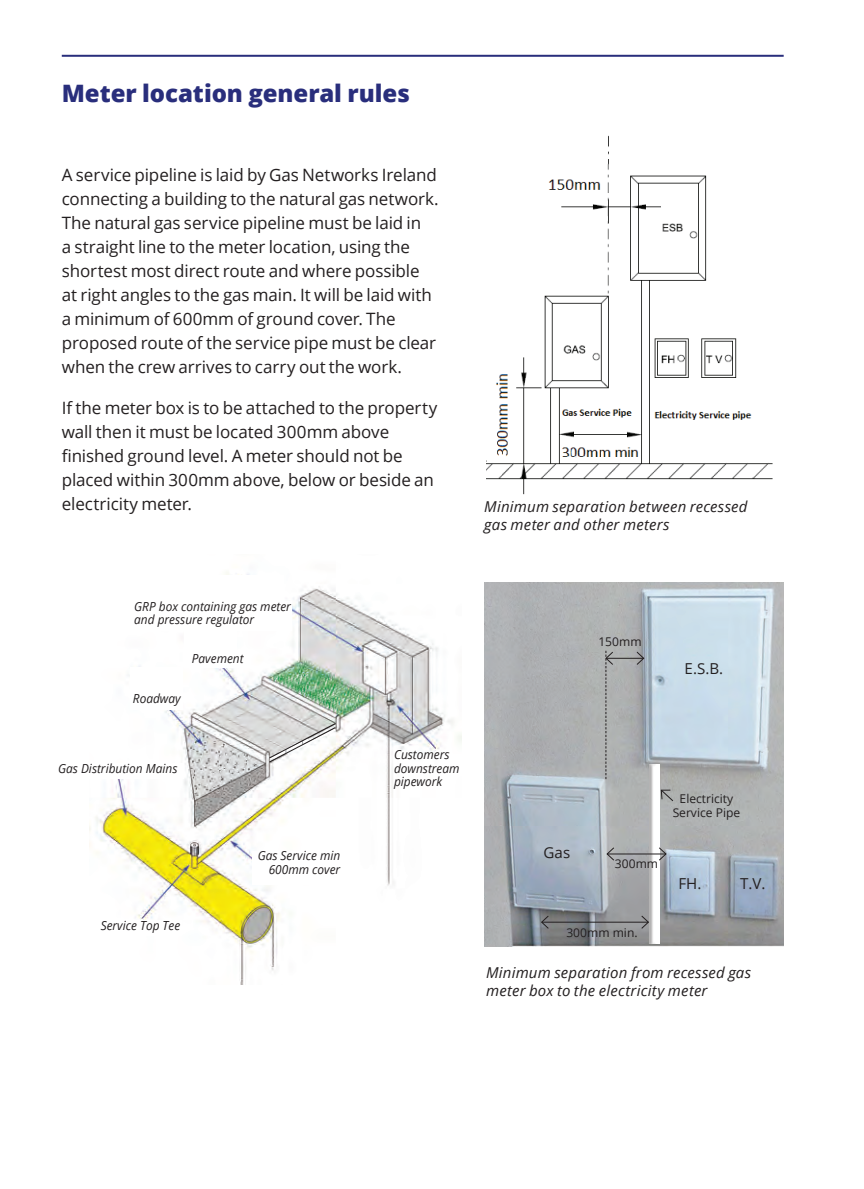
<style>
.page{position:relative;width:864px;height:1189px;background:#fff}
.page>*{position:absolute;margin:0;border:0;box-sizing:border-box;transform-origin:0 0}
.t1{font:800 24px "Open Sans";color:#292e7c}
.t2{font:17px/24px "Open Sans";letter-spacing:-.005em;color:#231f20}
.t3{font:italic 15px/18px "Open Sans";letter-spacing:.015em;color:#231f20}
.t4{font:15px "Open Sans";color:#231f20}
.t5{font:italic 12.6px/13.4px "Open Sans";color:#231f20;scale:.95 1}
.t6{font:12px/14.4px "Open Sans";color:#231f20;text-align:center}
</style>
<div class="page">
<hr style="left:62px;top:55px;width:722px;height:2px;background:#292e7c">
<img style="left:90px;top:572px;width:371px;height:412px">
<div style="left:58px;top:763px;width:125px;height:16px;background:#fff"></div>
<div style="left:101px;top:920px;width:81px;height:15px;background:#fff"></div>
<div style="left:252px;top:851px;width:88px;height:33px;background:#fff"></div>
<div style="left:130px;top:667px;width:53px;height:43px;background:#fff"></div>
<div style="left:184px;top:628px;width:52px;height:40px;background:#fff"></div>
<div style="left:192px;top:654px;width:56px;height:14px;background:#fff"></div>
<div style="left:181px;top:575px;width:102px;height:31px;background:#fff"></div>
<div style="left:134px;top:601px;width:157px;height:30px;background:#fff"></div>
<svg style="left:269px;top:723px;width:67px;height:40px"></svg>
<img style="left:486px;top:135px;width:287px;height:360px">
<img style="left:484px;top:583px;width:300px;height:363px">
<hr style="left:606px;top:658px;width:38px;height:1px;background:#231f20">
<svg style="left:636px;top:651px;width:9px;height:14px"></svg>
<svg style="left:605px;top:651px;width:9px;height:128px"></svg>
<svg style="left:660px;top:789px;width:14px;height:13px"></svg>
<div style="left:655px;top:762px;width:5px;height:184px;background:#fff"></div>
<div style="left:646px;top:762px;width:11px;height:184px;background:#231f20;opacity:.34"></div>
<hr style="left:607px;top:853px;width:59px;height:1px;background:#231f20">
<svg style="left:658px;top:847px;width:9px;height:14px"></svg>
<svg style="left:606px;top:847px;width:9px;height:14px"></svg>
<hr style="left:542px;top:922px;width:106px;height:1px;background:#231f20">
<svg style="left:641px;top:915px;width:8px;height:14px"></svg>
<svg style="left:541px;top:915px;width:8px;height:14px"></svg>
<h2 class="t1" style="left:62px;top:75px;width:350px">Meter location general rules</h2>
<p class="t2" style="left:62px;top:163px;width:379px">A service pipeline is laid by Gas Networks Ireland connecting a building to the natural gas network.<br>The natural gas service pipeline must be laid in<br>a straight line to the meter location, using the shortest most direct route and where possible at right angles to the gas main. It will be laid with a minimum of 600mm of ground cover. The proposed route of the service pipe must be clear when the crew arrives to carry out the work.</p>
<p class="t2" style="left:62px;top:395px;width:377px">If the meter box is to be attached to the property wall then it must be located 300mm above finished ground level. A meter should not be placed within 300mm above, below or beside an electricity meter.</p>
<p class="t3" style="left:484px;top:497px;width:265px">Minimum separation between recessed gas meter and other meters</p>
<p class="t5" style="left:134px;top:599px;width:167px">GRP box containing gas meter and pressure regulator</p>
<p class="t5" style="left:192px;top:652px;width:56px">Pavement</p>
<p class="t5" style="left:133px;top:691px;width:52px">Roadway</p>
<p class="t5" style="left:58px;top:761px;width:127px">Gas Distribution Mains</p>
<p class="t5" style="left:101px;top:918px;width:85px">Service Top Tee</p>
<p class="t5" style="left:258px;top:849px;width:88px;text-align:right">Gas Service min<br>600mm cover</p>
<p class="t6" style="left:598px;top:634px;width:45px">150mm</p>
<p class="t4" style="left:685px;top:658px;width:40px">E.S.B.</p>
<p class="t5" style="left:394px;top:747px;width:70px">Customers downstream pipework</p>
<p class="t4" style="left:544px;top:842px;width:28px">Gas</p>
<p class="t6" style="left:615px;top:856px;width:45px">300mm</p>
<p class="t6" style="left:566px;top:924px;width:73px">300mm min.</p>
<p class="t6" style="left:673px;top:791px;width:69px">Electricity<br>Service Pipe</p>
<p class="t4" style="left:679px;top:873px;width:24px">FH.</p>
<p class="t4" style="left:740px;top:873px;width:27px">T.V.</p>
<p class="t3" style="left:486px;top:963px;width:267px">Minimum separation from recessed gas meter box to the electricity meter</p>
</div>
